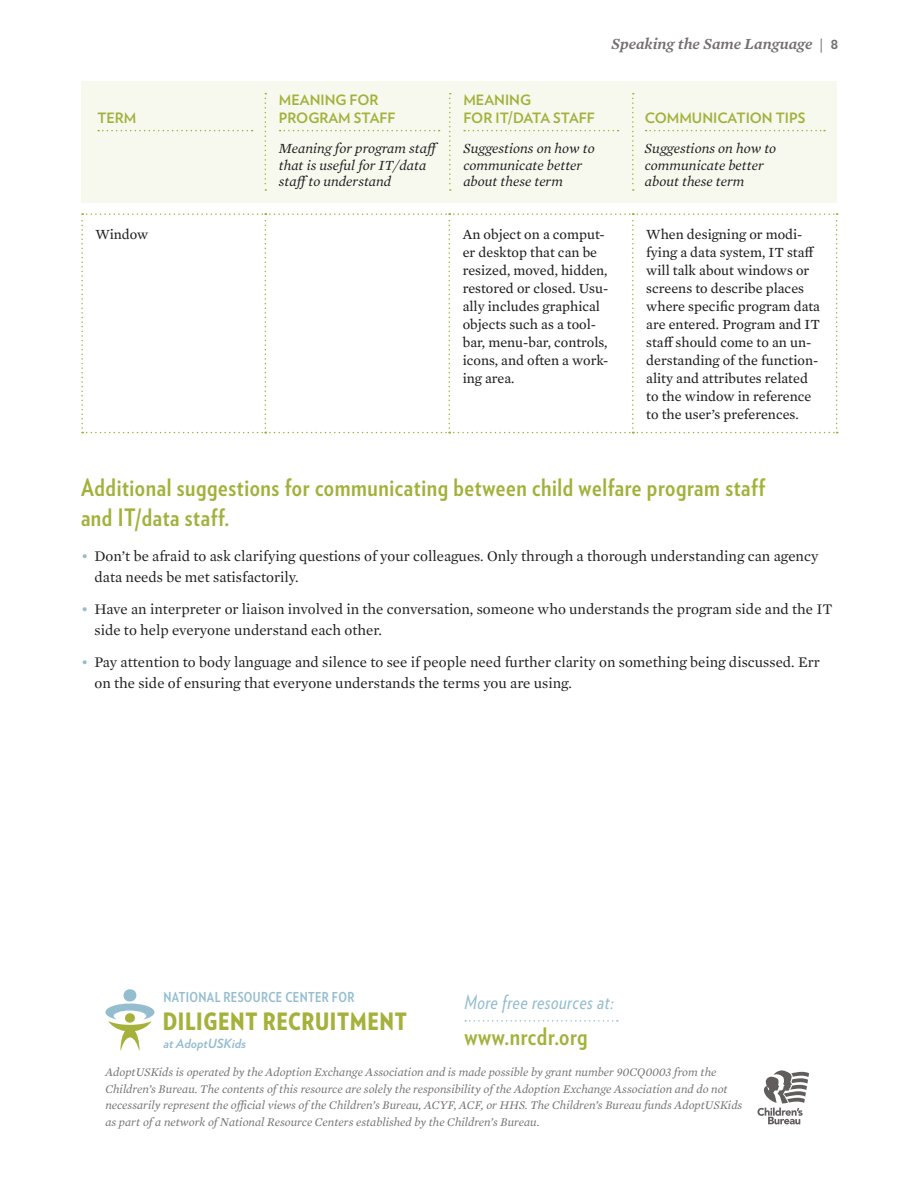
<style>
.page{position:relative;width:918px;height:1188px;background:#fff}
.page>*{position:absolute;margin:0;border:0;box-sizing:border-box;transform-origin:0 0}
.Headers_without_dott{font:700 24px/30px "Verlag Condensed";letter-spacing:.025em;color:#a3b13b}
.Headers__Not_Numbere{font:700 24px "Verlag Condensed";letter-spacing:.025em;color:#a3b13b}
.t1{font:900 23.85px "Verlag Condensed";letter-spacing:.025em;color:#a5b13a}
.t2{font:italic 19.5px "Verlag Condensed";letter-spacing:.025em;color:#94bdcf}
.t3{font:italic 600 15.75px "Mercury Text G1";color:#757070}
.t4{font:15px/21px "Mercury Text G1";color:#1d1e1d}
.Table_body_text{font:14.25px/18px "Mercury Text G2";color:#1d1e1d}
.Table_header_seconda{font:italic 14.25px/16.5px "Mercury Text G1";color:#1d1e1d}
.Table_headers{font:700 14.25px/18px "Verlag";color:#a3b13b}
.t5{font:700 13.65px "Verlag Condensed";letter-spacing:.025em;color:#95bdd0}
.t6{font:italic 700 12.6px "Verlag";color:#95bdd0}
.NRC_Blurb_Blue{font:italic 12px/16.5px "Mercury Text G1";color:#757070}
.s1{font-size:15px}
.s2{font-family:"Verlag";font-weight:700;font-style:normal}
.s3{color:#94bdcf}
</style>
<div class="page">
<div style="left:81px;top:81px;width:756px;height:122px;background:#f7f8ee"></div>
<svg style="left:646px;top:130px;width:179px;height:1px"></svg>
<svg style="left:464px;top:130px;width:155px;height:1px"></svg>
<svg style="left:280px;top:130px;width:160px;height:1px"></svg>
<svg style="left:98px;top:130px;width:155px;height:1px"></svg>
<svg style="left:265px;top:93px;width:1px;height:98px"></svg>
<svg style="left:449px;top:93px;width:2px;height:98px"></svg>
<svg style="left:632px;top:93px;width:2px;height:98px"></svg>
<svg style="left:81px;top:213px;width:757px;height:220px"></svg>
<svg style="left:758px;top:1070px;width:51px;height:54px"></svg>
<div style="left:124px;top:989px;width:12px;height:12px;background:#95bdd0;border-radius:50%"></div>
<svg style="left:105px;top:1004px;width:49px;height:47px"></svg>
<svg style="left:465px;top:1020px;width:153px;height:2px"></svg>
<p class="Table_headers" style="left:97px;top:108px;width:41px">TERM</p>
<p class="Table_headers" style="left:279px;top:90px;width:118px">MEANING FOR<br>PROGRAM STAFF</p>
<p class="Table_header_seconda" style="left:279px;top:139px;width:163px">Meaning for program staff that is useful for IT/data staff to understand</p>
<p class="Table_headers" style="left:463px;top:90px;width:133px">MEANING<br>FOR IT/DATA STAFF</p>
<p class="Table_header_seconda" style="left:463px;top:139px;width:133px">Suggestions on how to communicate better about these term</p>
<p class="t3" style="left:612px;top:33px;width:228px">Speaking the Same Language <span class="s1">|</span> <span class="s2">8</span></p>
<p class="Table_headers" style="left:645px;top:108px;width:162px">COMMUNICATION TIPS</p>
<p class="Table_header_seconda" style="left:645px;top:139px;width:133px">Suggestions on how to communicate better about these term</p>
<p class="Table_body_text" style="left:96px;top:225px;width:54px">Window</p>
<p class="Table_body_text" style="left:463px;top:225px;width:147px">An object on a comput&shy;er desktop that can be resized, moved, hidden, restored or closed. Usu&shy;ally includes graphical objects such as a tool&shy;bar, menu-bar, controls, icons, and often a work&shy;ing area.</p>
<p class="Table_body_text" style="left:646px;top:225px;width:175px">When designing or modi&shy;fying a data system, IT staff will talk about windows or screens to describe places where specific program data are entered. Program and IT staff should come to an un&shy;derstanding of the function&shy;ality and attributes related to the window in reference to the user’s preferences.</p>
<p class="Headers_without_dott" style="left:81px;top:472px;width:686px">Additional suggestions for communicating between child welfare program staff and IT/data staff.</p>
<p class="t4" style="left:94px;top:545px;width:726px;text-indent:-14px"><span class="s3">•</span> Don’t be afraid to ask clarifying questions of your colleagues. Only through a thorough understanding can agency data needs be met satisfactorily.</p>
<p class="t4" style="left:94px;top:598px;width:740px;text-indent:-14px"><span class="s3">•</span> Have an interpreter or liaison involved in the conversation, someone who understands the program side and the IT side to help everyone understand each other.</p>
<p class="t4" style="left:94px;top:651px;width:727px;text-indent:-14px"><span class="s3">•</span> Pay attention to body language and silence to see if people need further clarity on something being discussed. Err on the side of ensuring that everyone understands the terms you are using.</p>
<p class="t5" style="left:164px;top:987px;width:192px">NATIONAL RESOURCE CENTER FOR</p>
<p class="t1" style="left:163px;top:1003px;width:246px">DILIGENT RECRUITMENT</p>
<p class="t6" style="left:163px;top:1033px;width:84px">at AdoptUSKids</p>
<p class="t2" style="left:464px;top:988px;width:151px">More free resources at:</p>
<p class="Headers__Not_Numbere" style="left:464px;top:1019px;width:125px">www.nrcdr.org</p>
<p class="NRC_Blurb_Blue" style="left:105px;top:1063px;width:638px">AdoptUSKids is operated by the Adoption Exchange Association and is made possible by grant number 90CQ0003 from the Children’s Bureau. The contents of this resource are solely the responsibility of the Adoption Exchange Association and do not necessarily represent the official views of the Children’s Bureau, ACYF, ACF, or HHS. The Children’s Bureau funds AdoptUSKids as part of a network of National Resource Centers established by the Children’s Bureau.</p>
</div>
